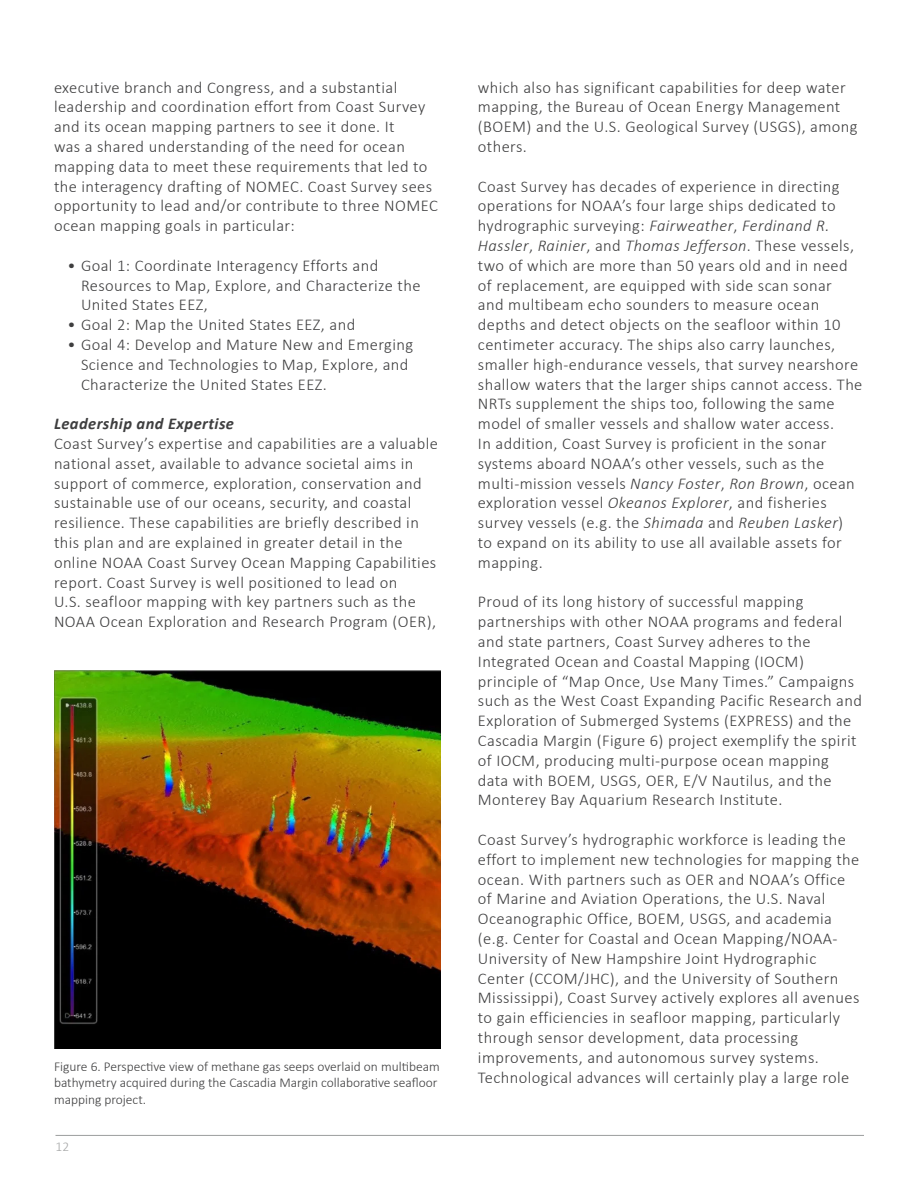
<style>
.page{position:relative;width:918px;height:1188px;background:#fff}
.page>*{position:absolute;margin:0;border:0;box-sizing:border-box;transform-origin:0 0}
.t1{font:300 16.5px/19.8px "Calibri";letter-spacing:.025em;color:#3e3e3f}
.t2{font:italic 700 16.5px "Calibri";letter-spacing:.025em;color:#3e3e3f}
.t3{font:300 13.5px/16.2px "Calibri";color:#3e3e3f}
.t4{font:300 13.5px "Calibri";color:#a4a5a5}
.s1{font-style:italic}
</style>
<div class="page">
<img style="left:54px;top:671px;width:386px;height:378px">
<hr style="left:56px;top:1135px;width:808px;height:1px;background:#9b9d9d">
<p class="t1" style="left:54px;top:77px;width:385px">executive branch and Congress, and a substantial leadership and coordination effort from Coast Survey and its ocean mapping partners to see it done. It<br>was a shared understanding of the need for ocean mapping data to meet these requirements that led to the interagency drafting of NOMEC. Coast Survey sees opportunity to lead and/or contribute to three NOMEC ocean mapping goals in particular:</p>
<p class="t1" style="left:81px;top:255px;width:341px;text-indent:-14px">• Goal 1: Coordinate Interagency Efforts and<br>Resources to Map, Explore, and Characterize the<br>United States EEZ,</p>
<p class="t1" style="left:68px;top:315px;width:289px">• Goal 2: Map the United States EEZ, and</p>
<p class="t1" style="left:81px;top:334px;width:334px;text-indent:-14px">• Goal 4: Develop and Mature New and Emerging<br>Science and Technologies to Map, Explore, and<br>Characterize the United States EEZ.</p>
<p class="t2" style="left:54px;top:412px;width:182px">Leadership and Expertise</p>
<p class="t1" style="left:54px;top:433px;width:385px">Coast Survey’s expertise and capabilities are a valuable national asset, available to advance societal aims in support of commerce, exploration, conservation and sustainable use of our oceans, security, and coastal resilience. These capabilities are briefly described in this plan and are explained in greater detail in the online NOAA Coast Survey Ocean Mapping Capabilities report. Coast Survey is well positioned to lead on<br>U.S. seafloor mapping with key partners such as the NOAA Ocean Exploration and Research Program (OER),</p>
<p class="t3" style="left:54px;top:1059px;width:387px">Figure 6. Perspective view of methane gas seeps overlaid on multibeam bathymetry acquired during the Cascadia Margin collaborative seafloor mapping project.</p>
<p class="t4" style="left:56px;top:1138px;width:15px">12</p>
<p class="t1" style="left:478px;top:77px;width:381px">which also has significant capabilities for deep water mapping, the Bureau of Ocean Energy Management (BOEM) and the U.S. Geological Survey (USGS), among others.</p>
<p class="t1" style="left:478px;top:176px;width:386px">Coast Survey has decades of experience in directing operations for NOAA’s four large ships dedicated to hydrographic surveying: <span class="s1">Fairweather</span>, <span class="s1">Ferdinand R.<br>Hassler</span>, <span class="s1">Rainier</span>, and <span class="s1">Thomas Jefferson</span>. These vessels, two of which are more than 50 years old and in need of replacement, are equipped with side scan sonar<br>and multibeam echo sounders to measure ocean depths and detect objects on the seafloor within 10 centimeter accuracy. The ships also carry launches, smaller high-endurance vessels, that survey nearshore shallow waters that the larger ships cannot access. The NRTs supplement the ships too, following the same model of smaller vessels and shallow water access.<br>In addition, Coast Survey is proficient in the sonar systems aboard NOAA’s other vessels, such as the multi-mission vessels <span class="s1">Nancy Foster</span>, <span class="s1">Ron Brown</span>, ocean exploration vessel <span class="s1">Okeanos Explorer</span>, and fisheries survey vessels (e.g. the <span class="s1">Shimada</span> and <span class="s1">Reuben Lasker</span>)<br>to expand on its ability to use all available assets for mapping.</p>
<p class="t1" style="left:478px;top:592px;width:385px">Proud of its long history of successful mapping partnerships with other NOAA programs and federal and state partners, Coast Survey adheres to the Integrated Ocean and Coastal Mapping (IOCM) principle of “Map Once, Use Many Times.” Campaigns such as the West Coast Expanding Pacific Research and Exploration of Submerged Systems (EXPRESS) and the Cascadia Margin (Figure 6) project exemplify the spirit of IOCM, producing multi-purpose ocean mapping data with BOEM, USGS, OER, E/V Nautilus, and the Monterey Bay Aquarium Research Institute.</p>
<p class="t1" style="left:478px;top:829px;width:383px">Coast Survey’s hydrographic workforce is leading the effort to implement new technologies for mapping the ocean. With partners such as OER and NOAA’s Office of Marine and Aviation Operations, the U.S. Naval Oceanographic Office, BOEM, USGS, and academia (e.g. Center for Coastal and Ocean Mapping/NOAA-University of New Hampshire Joint Hydrographic Center (CCOM/JHC), and the University of Southern Mississippi), Coast Survey actively explores all avenues to gain efficiencies in seafloor mapping, particularly through sensor development, data processing improvements, and autonomous survey systems.<br>Technological advances will certainly play a large role</p>
</div>
